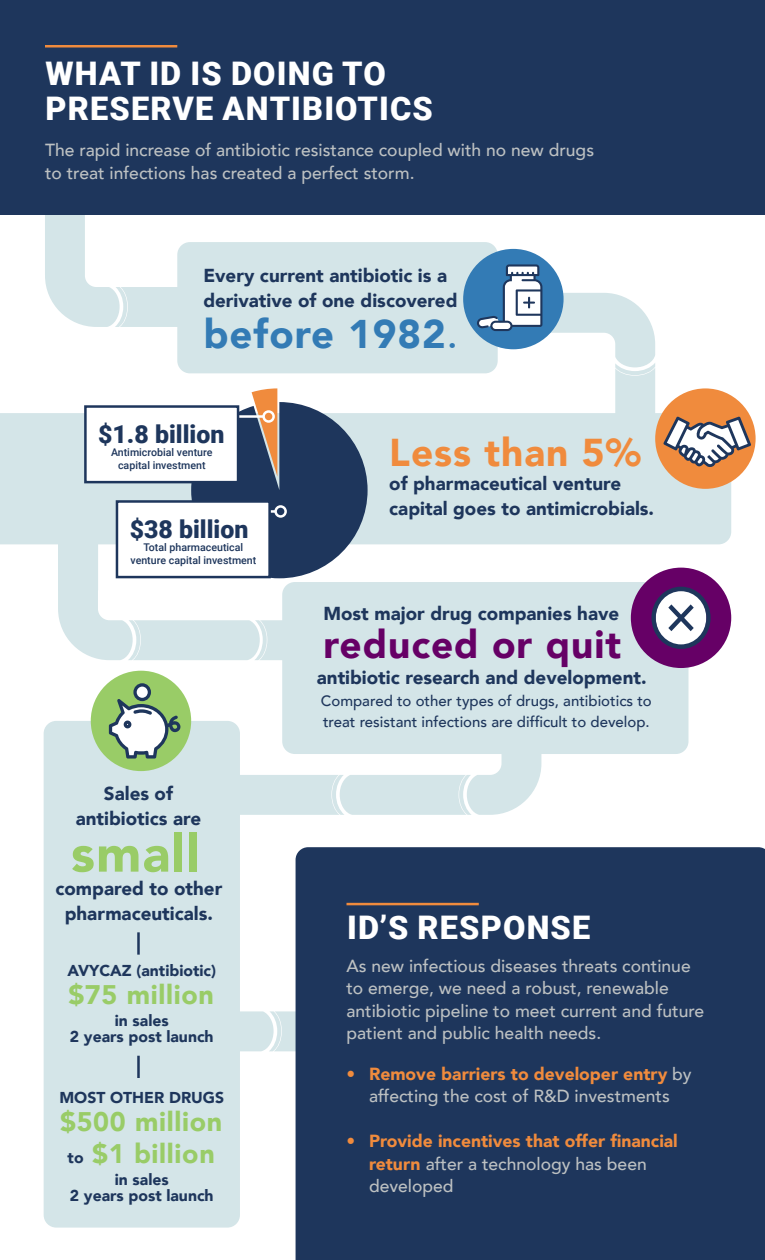
<style>
.page{position:relative;width:765px;height:1260px;background:#fff}
.page>*{position:absolute;margin:0;border:0;box-sizing:border-box;transform-origin:0 0}
.t1{font:900 51.75px "Avenir";letter-spacing:.025em;color:#99cc67}
.t2{font:900 40px "Avenir";letter-spacing:.025em;color:#337bb5}
.t3{font:900 38.75px "Avenir";letter-spacing:.025em;color:#606}
.t4{font:900 38.75px "Avenir";letter-spacing:.025em;color:#f08b3d}
.t5{font:900 32.5px/35px "Roboto";letter-spacing:.035em;color:#fff}
.t6{font:900 26.88px/32.2px "Avenir";letter-spacing:.025em;color:#99cc67}
.t7{font:900 24.88px "Roboto";color:#1e365c}
.t8{font:900 18.75px/25px "Avenir";color:#1e365c}
.t9{font:500 17.5px/22.5px "Avenir";color:#bdc1c2}
.t10{font:900 17.5px/22.5px "Avenir";color:#f08b3d}
.t11{font:900 15.75px/16.2px "Avenir";color:#1e365c;text-align:center}
.t12{font:500 15px/21.2px "Avenir";color:#1e365c}
.t13{font:500 10.62px/12.8px "Roboto";color:#1e365c;text-align:center}
.s1{font-weight:500}
.s2{font-size:15.75px;color:#1e365c}
.s3{font-weight:900;color:#f08b3d}
.s4{font-weight:500;color:#bdc1c2}
</style>
<div class="page">
<svg style="left:238px;top:727px;width:303px;height:88px"></svg>
<svg style="left:240px;top:924px;width:56px;height:127px"></svg>
<svg style="left:45px;top:214px;width:259px;height:113px"></svg>
<div style="left:0;top:0;width:765px;height:214px;background:#1e365c"></div>
<hr style="left:45px;top:45px;width:132px;height:3px;background:#f08b3d">
<div style="left:177px;top:242px;width:321px;height:131px;background:#d4e5e8;border-radius:13px"></div>
<div style="left:44px;top:721px;width:196px;height:507px;background:#d4e5e8;border-radius:13px"></div>
<div style="left:282px;top:582px;width:406px;height:172px;background:#d4e5e8;border-radius:13px"></div>
<div style="left:0;top:413px;width:731px;height:131px;background:#d4e5e8"></div>
<svg style="left:57px;top:388px;width:311px;height:272px"></svg>
<div style="left:274px;top:505px;width:13px;height:13px;border:2px solid #fff;border-radius:50%"></div>
<hr style="left:137px;top:932px;width:3px;height:23px;background:#1e365c">
<hr style="left:137px;top:1056px;width:3px;height:22px;background:#1e365c">
<div style="left:463px;top:249px;width:101px;height:100px;background:#337bb5;border-radius:50%"></div>
<svg style="left:452px;top:264px;width:203px;height:196px"></svg>
<div style="left:655px;top:388px;width:101px;height:101px;background:#f08b3d;border-radius:50%"></div>
<svg style="left:663px;top:416px;width:88px;height:51px"></svg>
<div style="left:631px;top:568px;width:100px;height:100px;background:#606;border-radius:50%"></div>
<svg style="left:651px;top:587px;width:60px;height:62px"></svg>
<div style="left:91px;top:671px;width:100px;height:100px;background:#99cc67;border-radius:50%"></div>
<svg style="left:109px;top:683px;width:72px;height:76px"></svg>
<div style="left:296px;top:847px;width:469px;height:413px;background:#1e365c"></div>
<hr style="left:347px;top:903px;width:132px;height:2px;background:#f08b3d">
<h3 class="t5" style="left:46px;top:55px;width:389px">WHAT ID IS DOING TO<br>PRESERVE ANTIBIOTICS</h3>
<p class="t9" style="left:45px;top:138px;width:551px">The rapid increase of antibiotic resistance coupled with no new drugs to treat infections has created a perfect storm.</p>
<p class="t8" style="left:203px;top:263px;width:256px">Every current antibiotic is a derivative of one discovered</p>
<h2 class="t2" style="left:203px;top:300px;width:256px">before 1982<span class="s1">.</span></h2>
<h3 class="t7" style="left:98px;top:416px;width:128px">$1.8 billion</h3>
<p class="t13" style="left:111px;top:446px;width:103px">Antimicrobial venture capital investment</p>
<h3 class="t7" style="left:130px;top:511px;width:120px">$38 billion</h3>
<p class="t13" style="left:130px;top:541px;width:127px">Total pharmaceutical venture capital investment</p>
<p class="t8" style="left:76px;top:781px;width:127px;text-align:center">Sales of antibiotics are</p>
<h1 class="t1" style="left:71px;top:809px;width:130px">small</h1>
<p class="t8" style="left:55px;top:876px;width:168px;text-align:center">compared to other pharmaceuticals.</p>
<p class="t11" style="left:67px;top:962px;width:150px">AVYCAZ (antibiotic)</p>
<h3 class="t6" style="left:68px;top:978px;width:147px">$75 million</h3>
<p class="t11" style="left:70px;top:1012px;width:145px">in sales<br>2 years post launch</p>
<p class="t11" style="left:59px;top:1089px;width:166px">MOST OTHER DRUGS</p>
<h3 class="t6" style="left:60px;top:1105px;width:164px">$500 million <span class="s2">to</span> $1 billion</h3>
<p class="t11" style="left:70px;top:1171px;width:145px">in sales<br>2 years post launch</p>
<h3 class="t4" style="left:389px;top:420px;width:253px">Less than 5%</h3>
<p class="t8" style="left:389px;top:471px;width:266px">of pharmaceutical venture capital goes to antimicrobials.</p>
<p class="t8" style="left:324px;top:601px;width:297px">Most major drug companies have</p>
<h3 class="t3" style="left:324px;top:611px;width:299px">reduced or quit</h3>
<p class="t8" style="left:317px;top:664px;width:331px">antibiotic research and development.</p>
<p class="t12" style="left:321px;top:689px;width:332px">Compared to other types of drugs, antibiotics to treat resistant infections are difficult to develop.</p>
<h3 class="t5" style="left:347px;top:909px;width:245px">ID’S RESPONSE</h3>
<p class="t9" style="left:347px;top:954px;width:359px">As new infectious diseases threats continue to emerge, we need a robust, renewable antibiotic pipeline to meet current and future patient and public health needs.</p>
<p class="t9" style="left:347px;top:1061px;width:347px;text-align:center"><span class="s3">• Remove barriers to developer entry</span> by affecting the cost of R&amp;D investments</p>
<p class="t10" style="left:369px;top:1129px;width:310px;text-indent:-23px">• Provide incentives that offer financial return <span class="s4">after a technology has been developed</span></p>
</div>
